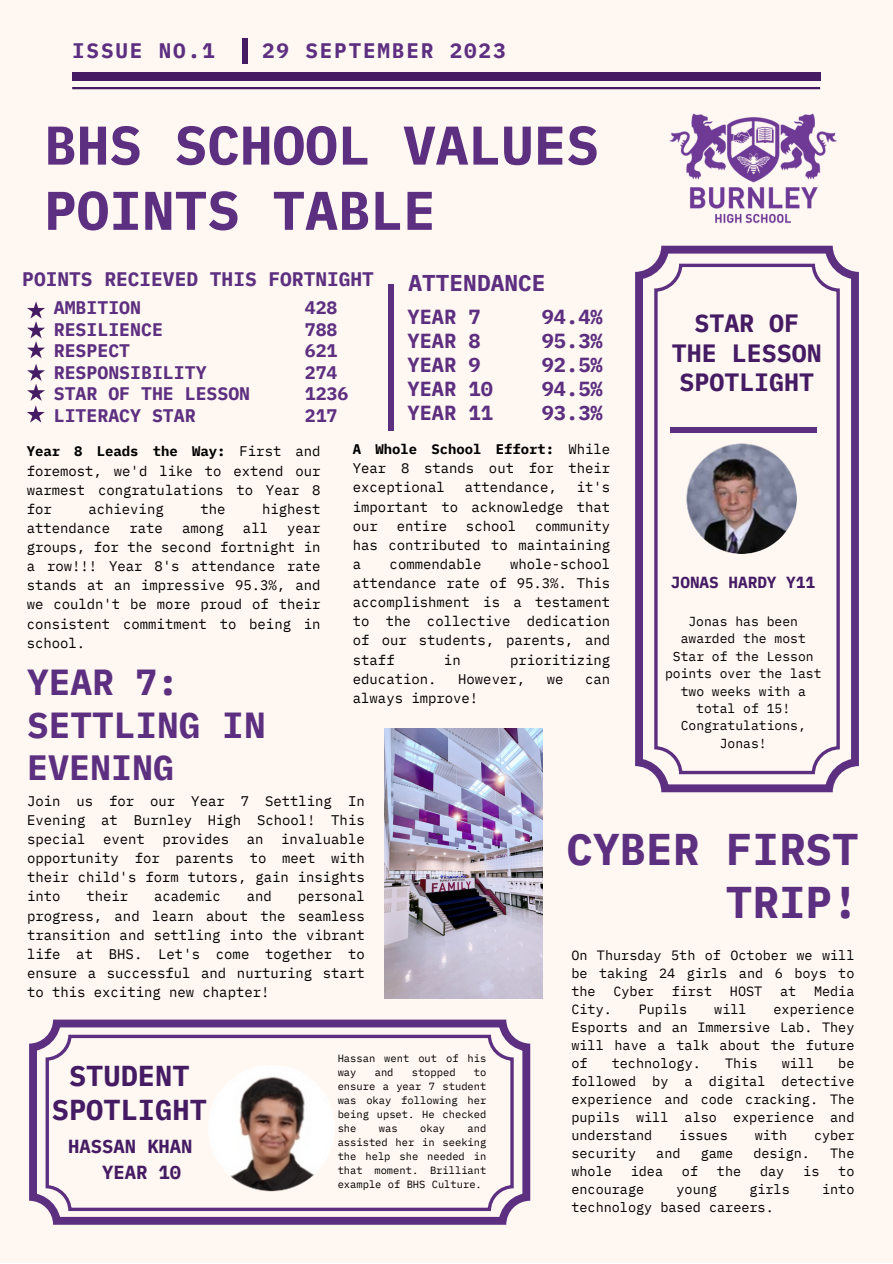
<style>
.page{position:relative;width:893px;height:1264px;background:#fff}
.page>*{position:absolute;margin:0;border:0;box-sizing:border-box;transform-origin:0 0}
.t1{font:700 54.45px/65.2px "IBM Plex Mono";color:#5d2f80}
.t2{font:700 44.25px/52.2px "IBM Plex Mono";color:#5d2f80;text-align:right}
.t3{font:700 36.15px "IBM Plex Mono";color:#5d2f80}
.t4{font:700 34.95px "IBM Plex Mono";color:#5d2f80}
.t5{font:700 28.65px/33.6px "IBM Plex Mono";color:#451c64;text-align:center}
.t6{font:700 25.05px/29.2px "IBM Plex Mono";color:#451c64;text-align:center}
.t7{font:700 22.8px "IBM Plex Mono";color:#5d2f80}
.t8{font:700 21px "IBM Plex Mono";letter-spacing:.09em;color:#5d2f80}
.t9{font:700 20.25px "IBM Plex Mono";color:#5d2f80}
.t10{font:700 19.5px "IBM Plex Mono";color:#5d2f80}
.t11{font:700 18.9px "IBM Plex Mono";color:#451c64}
.t12{font:700 18.15px "IBM Plex Mono";color:#5d2f80}
.t13{font:700 16.05px "IBM Plex Mono";color:#451c64}
.t14{font:13.95px/19px "IBM Plex Mono";color:#000;text-align:justify}
.t15{font:13.5px/18px "IBM Plex Mono";color:#000;text-align:justify}
.t16{font:13.05px/17.4px "IBM Plex Mono";color:#000;text-align:center}
.t17{font:10.5px/14px "IBM Plex Mono";color:#000;text-align:justify}
.s1{font-weight:700}
</style>
<div class="page">
<div style="left:0;top:0;width:892px;height:1262px;background:#fff8f2"></div>
<svg style="left:635px;top:246px;width:223px;height:546px"></svg>
<svg style="left:654px;top:264px;width:185px;height:510px"></svg>
<div style="left:670px;top:427px;width:146px;height:6px;background:#5d2f80"></div>
<div style="left:72px;top:72px;width:748px;height:9px;background:#451c64"></div>
<hr style="left:72px;top:87px;width:748px;height:2px;background:#451c64">
<div style="left:242px;top:38px;width:6px;height:25px;background:#451c64"></div>
<img style="left:685px;top:443px;width:112px;height:111px;border-radius:50%">
<svg style="left:27px;top:301px;width:18px;height:57px"></svg>
<img style="left:669px;top:113px;width:168px;height:111px">
<svg style="left:29px;top:1019px;width:501px;height:205px"></svg>
<svg style="left:46px;top:1034px;width:467px;height:176px"></svg>
<img style="left:207px;top:1063px;width:128px;height:128px;border-radius:50%">
<div style="left:388px;top:284px;width:6px;height:146px;background:#5d2f80"></div>
<svg style="left:27px;top:364px;width:18px;height:58px"></svg>
<img style="left:384px;top:728px;width:158px;height:270px">
<p class="t8" style="left:72px;top:36px;width:144px">ISSUE NO.1</p>
<p class="t8" style="left:262px;top:36px;width:245px">29 SEPTEMBER 2023</p>
<p class="t1" style="left:44px;top:111px;width:556px">BHS SCHOOL VALUES<br>POINTS TABLE</p>
<p class="t10" style="left:22px;top:266px;width:353px">POINTS RECIEVED THIS FORTNIGHT</p>
<p class="t7" style="left:408px;top:267px;width:138px">ATTENDANCE</p>
<p class="t12" style="left:54px;top:296px;width:89px">AMBITION</p>
<p class="t12" style="left:305px;top:296px;width:34px">428</p>
<p class="t12" style="left:54px;top:317px;width:111px">RESILIENCE</p>
<p class="t12" style="left:305px;top:317px;width:34px">788</p>
<p class="t12" style="left:54px;top:339px;width:78px">RESPECT</p>
<p class="t12" style="left:305px;top:339px;width:34px">621</p>
<p class="t12" style="left:54px;top:360px;width:154px">RESPONSIBILITY</p>
<p class="t12" style="left:305px;top:360px;width:34px">274</p>
<p class="t12" style="left:54px;top:382px;width:198px">STAR OF THE LESSON</p>
<p class="t12" style="left:305px;top:382px;width:45px">1236</p>
<p class="t12" style="left:54px;top:403px;width:143px">LITERACY STAR</p>
<p class="t12" style="left:305px;top:403px;width:34px">217</p>
<p class="t9" style="left:407px;top:303px;width:75px">YEAR 7</p>
<p class="t9" style="left:541px;top:303px;width:62px">94.4%</p>
<p class="t9" style="left:407px;top:327px;width:75px">YEAR 8</p>
<p class="t9" style="left:541px;top:327px;width:62px">95.3%</p>
<p class="t9" style="left:407px;top:351px;width:75px">YEAR 9</p>
<p class="t9" style="left:541px;top:351px;width:62px">92.5%</p>
<p class="t9" style="left:407px;top:375px;width:87px">YEAR 10</p>
<p class="t9" style="left:541px;top:375px;width:62px">94.5%</p>
<p class="t9" style="left:407px;top:399px;width:87px">YEAR 11</p>
<p class="t9" style="left:541px;top:399px;width:62px">93.3%</p>
<p class="t14" style="left:353px;top:439px;width:259px"><span class="s1">A Whole School Effort:</span> While Year 8 stands out for their exceptional</p>
<p class="t6" style="left:671px;top:308px;width:151px">STAR OF<br>THE LESSON<br>SPOTLIGHT</p>
<p class="t14" style="left:27px;top:442px;width:295px"><span class="s1">Year 8 Leads the Way:</span> First and foremost, we'd like to extend our warmest congratulations to Year 8 for</p>
<p class="t14" style="left:353px;top:477px;width:259px;text-indent:224px">it's important to acknowledge that our</p>
<p class="t14" style="left:465px;top:477px;width:93px">attendance,</p>
<p class="t14" style="left:88px;top:499px;width:77px">achieving</p>
<p class="t14" style="left:200px;top:499px;width:27px">the</p>
<p class="t14" style="left:262px;top:499px;width:60px">highest</p>
<p class="t14" style="left:27px;top:518px;width:85px">attendance</p>
<p class="t14" style="left:129px;top:518px;width:35px">rate</p>
<p class="t14" style="left:182px;top:518px;width:43px">among</p>
<p class="t14" style="left:243px;top:518px;width:27px">all</p>
<p class="t14" style="left:353px;top:516px;width:259px;text-indent:182px">community has contributed to maintaining a</p>
<p class="t14" style="left:397px;top:516px;width:52px">entire</p>
<p class="t14" style="left:466px;top:516px;width:52px">school</p>
<p class="t14" style="left:27px;top:518px;width:295px;text-indent:260px">year groups, for the second fortnight in a row!!! Year 8's attendance rate stands at an impressive 95.3%, and we couldn't be more proud of their consistent commitment to being in school.</p>
<p class="t14" style="left:353px;top:554px;width:259px;text-indent:157px">whole-school attendance rate of 95.3%. This accomplishment is a testament to the collective dedication of our students, parents, and staff</p>
<p class="t14" style="left:389px;top:554px;width:93px">commendable</p>
<p class="t13" style="left:670px;top:572px;width:146px">JONAS HARDY Y11</p>
<p class="t16" style="left:665px;top:612px;width:158px">Jonas has been awarded the most<br>Star of the Lesson points over the last two weeks with a total of 15!<br>Congratulations,<br>Jonas!</p>
<p class="t14" style="left:444px;top:649px;width:18px">in</p>
<p class="t14" style="left:510px;top:649px;width:102px">prioritizing</p>
<p class="t3" style="left:27px;top:657px;width:153px">YEAR 7:</p>
<p class="t3" style="left:27px;top:700px;width:240px">SETTLING IN</p>
<p class="t4" style="left:27px;top:743px;width:149px">EVENING</p>
<p class="t14" style="left:27px;top:791px;width:339px">Join us for our Year 7 Settling In Evening at Burnley High School! This special</p>
<p class="t14" style="left:353px;top:669px;width:85px">education.</p>
<p class="t14" style="left:458px;top:669px;width:68px">However,</p>
<p class="t14" style="left:546px;top:669px;width:18px">we</p>
<p class="t14" style="left:585px;top:669px;width:27px">can</p>
<p class="t14" style="left:353px;top:688px;width:127px">always improve!</p>
<p class="t14" style="left:27px;top:829px;width:339px;text-indent:254px">invaluable opportunity for parents to meet with their child's form tutors, gain insights into</p>
<p class="t14" style="left:103px;top:829px;width:43px">event</p>
<p class="t14" style="left:162px;top:829px;width:68px">provides</p>
<p class="t14" style="left:247px;top:829px;width:18px">an</p>
<p class="t2" style="left:566px;top:822px;width:294px">CYBER FIRST<br>TRIP!</p>
<p class="t14" style="left:86px;top:886px;width:43px">their</p>
<p class="t14" style="left:154px;top:886px;width:68px">academic</p>
<p class="t14" style="left:247px;top:886px;width:27px">and</p>
<p class="t14" style="left:27px;top:886px;width:339px;text-indent:271px">personal progress, and learn about the seamless transition and settling into the vibrant life at BHS. Let's come together to ensure a successful and nurturing start to this exciting new chapter!</p>
<p class="t15" style="left:571px;top:945px;width:284px">On Thursday 5th of October we will be taking 24 girls and 6 boys to the</p>
<p class="t15" style="left:613px;top:981px;width:42px">Cyber</p>
<p class="t15" style="left:671px;top:981px;width:42px">first</p>
<p class="t15" style="left:729px;top:981px;width:34px">HOST</p>
<p class="t15" style="left:780px;top:981px;width:18px">at</p>
<p class="t15" style="left:814px;top:981px;width:42px">Media</p>
<p class="t5" style="left:52px;top:1058px;width:157px">STUDENT<br>SPOTLIGHT</p>
<p class="t11" style="left:68px;top:1133px;width:126px">HASSAN KHAN</p>
<p class="t11" style="left:102px;top:1159px;width:81px">YEAR 10</p>
<p class="t17" style="left:337px;top:1051px;width:150px">Hassan went out of his way</p>
<p class="t17" style="left:375px;top:1065px;width:20px">and</p>
<p class="t17" style="left:412px;top:1065px;width:45px">stopped</p>
<p class="t17" style="left:337px;top:1065px;width:150px;text-indent:136px">to ensure a year 7 student was okay following her being upset. He checked she</p>
<p class="t17" style="left:337px;top:1120px;width:150px;text-indent:130px">and assisted her in seeking the help she needed in that moment. Brilliant example of BHS Culture.</p>
<p class="t17" style="left:379px;top:1120px;width:20px">was</p>
<p class="t17" style="left:420px;top:1120px;width:27px">okay</p>
<p class="t15" style="left:571px;top:999px;width:284px;text-indent:202px">experience Esports and an Immersive Lab. They will have a talk about the future of</p>
<p class="t15" style="left:571px;top:999px;width:42px">City.</p>
<p class="t15" style="left:638px;top:999px;width:50px">Pupils</p>
<p class="t15" style="left:714px;top:999px;width:34px">will</p>
<p class="t15" style="left:611px;top:1053px;width:91px">technology.</p>
<p class="t15" style="left:725px;top:1053px;width:34px">This</p>
<p class="t15" style="left:781px;top:1053px;width:34px">will</p>
<p class="t15" style="left:571px;top:1053px;width:284px;text-indent:267px">be followed by a digital detective experience and code cracking. The pupils will also experience and understand</p>
<p class="t15" style="left:679px;top:1125px;width:50px">issues</p>
<p class="t15" style="left:754px;top:1125px;width:34px">with</p>
<p class="t15" style="left:814px;top:1125px;width:42px">cyber</p>
<p class="t15" style="left:571px;top:1143px;width:66px">security</p>
<p class="t15" style="left:656px;top:1143px;width:26px">and</p>
<p class="t15" style="left:700px;top:1143px;width:34px">game</p>
<p class="t15" style="left:753px;top:1143px;width:58px">design.</p>
<p class="t15" style="left:830px;top:1143px;width:26px">The</p>
<p class="t15" style="left:571px;top:1161px;width:42px">whole</p>
<p class="t15" style="left:630px;top:1161px;width:34px">idea</p>
<p class="t15" style="left:682px;top:1161px;width:18px">of</p>
<p class="t15" style="left:717px;top:1161px;width:26px">the</p>
<p class="t15" style="left:760px;top:1161px;width:26px">day</p>
<p class="t15" style="left:803px;top:1161px;width:18px">is</p>
<p class="t15" style="left:838px;top:1161px;width:18px">to</p>
<p class="t15" style="left:571px;top:1179px;width:74px">encourage</p>
<p class="t15" style="left:676px;top:1179px;width:42px">young</p>
<p class="t15" style="left:749px;top:1179px;width:42px">girls</p>
<p class="t15" style="left:822px;top:1179px;width:34px">into</p>
<p class="t15" style="left:571px;top:1197px;width:204px">technology based careers.</p>
</div>
